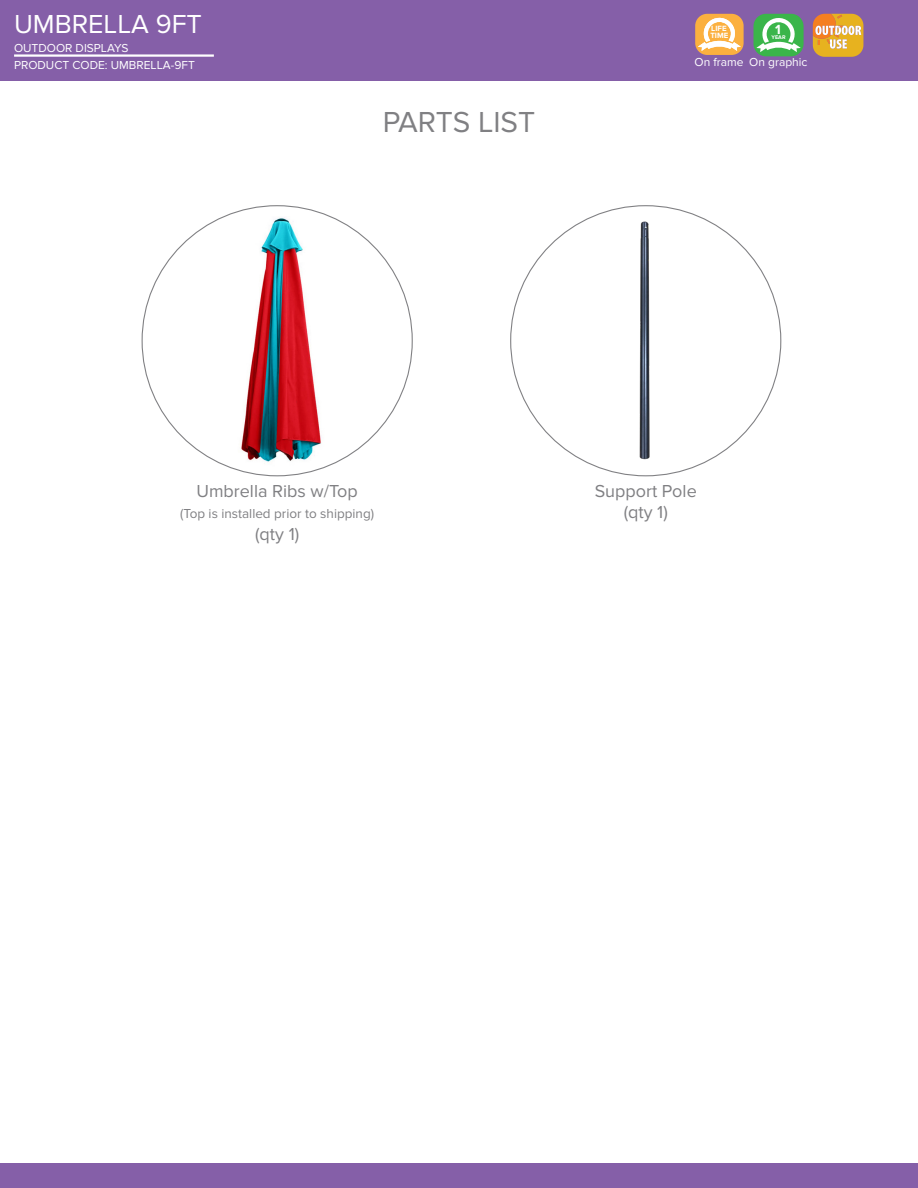
<style>
.page{position:relative;width:918px;height:1188px;background:#fff}
.page>*{position:absolute;margin:0;border:0;box-sizing:border-box;transform-origin:0 0}
.Category_Sub_Title_2{font:30px "Proxima Nova";letter-spacing:-.005em;color:#808083}
.t1{font:27px "Proxima Nova";color:#fff}
.t2{font:18px "Proxima Nova";color:#808083}
.t3{font:700 13.8px "Proxima Nova";color:#fff}
.t4{font:13.5px "Proxima Nova";color:#808083}
.t5{font:12px "Proxima Nova";color:#fff}
.t6{font:700 7.8px/7.2px "Proxima Nova";color:#fff}
.t7{font:700 5.55px "Proxima Nova";color:#fff}
</style>
<div class="page">
<div style="left:0;top:0;width:918px;height:81px;background:#855fa8"></div>
<div style="left:0;top:1164px;width:918px;height:24px;background:#855fa8"></div>
<hr style="left:14px;top:54px;width:200px;height:3px;background:#fff">
<div style="left:695px;top:14px;width:49px;height:41px;background:#fbb03f;border-radius:12px"></div>
<svg style="left:698px;top:16px;width:43px;height:35px"></svg>
<div style="left:754px;top:14px;width:50px;height:42px;background:#3ab54a;border-radius:13px"></div>
<svg style="left:757px;top:16px;width:43px;height:36px"></svg>
<svg style="left:813px;top:14px;width:50px;height:43px;background:#e4ad50"></svg>
<img style="left:639px;top:221px;width:11px;height:239px">
<img style="left:241px;top:217px;width:85px;height:250px">
<h2 class="t1" style="left:14px;top:9px;width:189px">UMBRELLA 9FT</h2>
<p class="t5" style="left:14px;top:58px;width:182px">PRODUCT CODE: UMBRELLA-9FT</p>
<p class="t5" style="left:14px;top:41px;width:116px">OUTDOOR DISPLAYS</p>
<p class="Category_Sub_Title_2" style="left:383px;top:105px;width:154px">PARTS LIST</p>
<p class="t6" style="left:710px;top:25px;width:19px">LIFE<br>TIME</p>
<p class="t3" style="left:775px;top:21px;width:7px">1</p>
<p class="t7" style="left:772px;top:34px;width:16px">YEAR</p>
<p class="t5" style="left:695px;top:55px;width:51px">On frame</p>
<p class="t5" style="left:749px;top:55px;width:60px">On graphic</p>
<p class="t2" style="left:196px;top:480px;width:163px">Umbrella Ribs w/Top</p>
<p class="t4" style="left:180px;top:506px;width:195px">(Top is installed prior to shipping)</p>
<p class="t2" style="left:255px;top:523px;width:46px">(qty 1)</p>
<p class="t2" style="left:595px;top:480px;width:104px">Support Pole</p>
<p class="t2" style="left:624px;top:502px;width:46px">(qty 1)</p>
</div>
